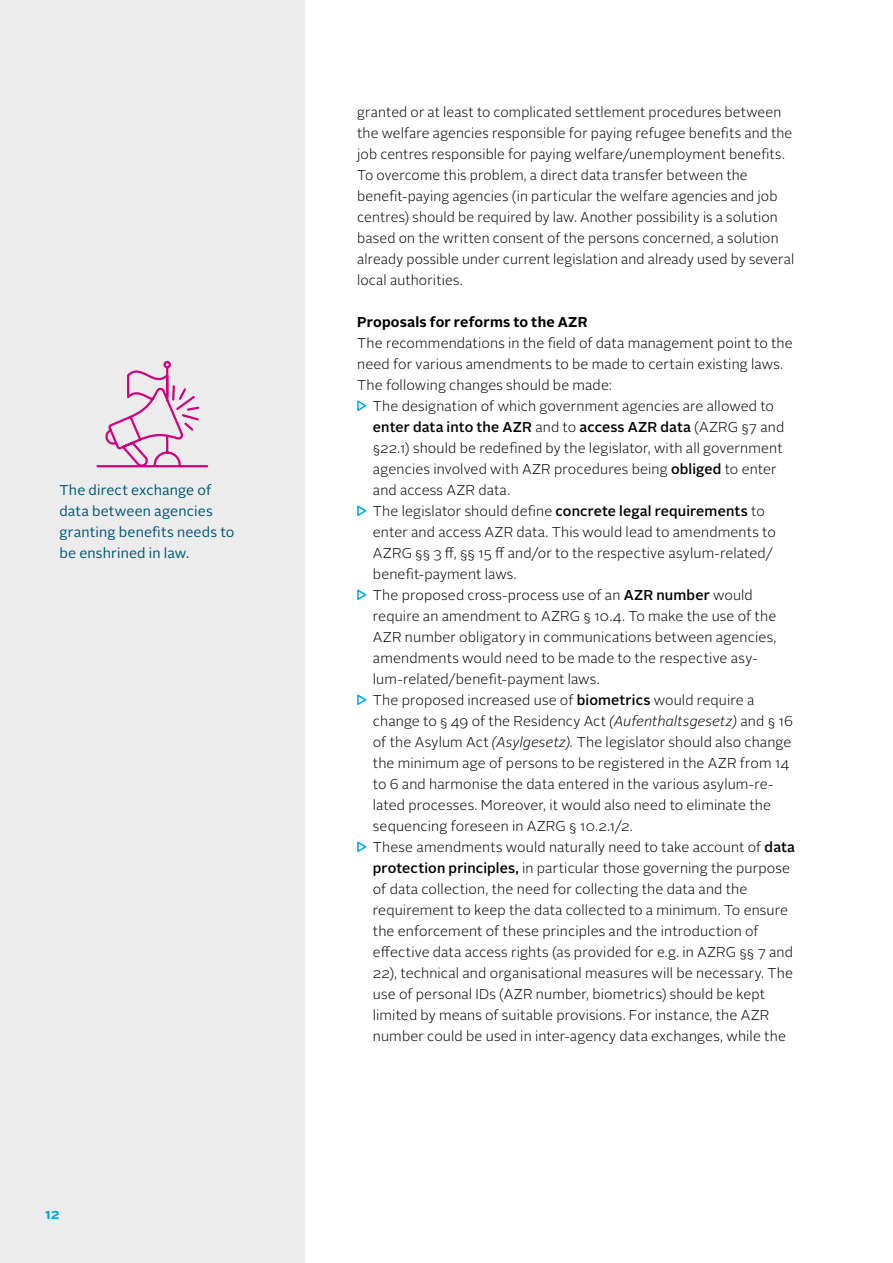
<style>
.page{position:relative;width:893px;height:1263px;background:#fff}
.page>*{position:absolute;margin:0;border:0;box-sizing:border-box;transform-origin:0 0}
.t1{font:300 14.25px/21px "Alright Sans";letter-spacing:.01em;color:#000}
.t2{font:14.25px/21px "Alright Sans";letter-spacing:.01em;color:#005675}
.t3{font:700 14.25px "Alright Sans";letter-spacing:.01em;color:#000}
.t4{font:700 14.25px "Alright Sans";color:#00a6e2}
.s1{font-weight:500}
.s2{font-style:italic}
</style>
<div class="page">
<div style="left:0;top:0;width:305px;height:1263px;background:#ececed"></div>
<svg style="left:357px;top:400px;width:10px;height:11px"></svg>
<svg style="left:357px;top:505px;width:10px;height:11px"></svg>
<svg style="left:357px;top:589px;width:10px;height:11px"></svg>
<svg style="left:357px;top:694px;width:10px;height:11px"></svg>
<svg style="left:357px;top:841px;width:10px;height:11px"></svg>
<svg style="left:106px;top:360px;width:95px;height:108px"></svg>
<hr style="left:98px;top:465px;width:109px;height:2px;background:#cf007e">
<p class="t2" style="left:60px;top:480px;width:176px">The direct exchange of data between agencies granting benefits needs to be enshrined in law.</p>
<p class="t4" style="left:45px;top:1204px;width:16px">12</p>
<p class="t1" style="left:357px;top:102px;width:438px">granted or at least to complicated settlement procedures between the welfare agencies responsible for paying refugee benefits and the job centres responsible for paying welfare/unemployment benefits.<br>To overcome this problem, a direct data transfer between the benefit-paying agencies (in particular the welfare agencies and job centres) should be required by law. Another possibility is a solution based on the written consent of the persons concerned, a solution already possible under current legislation and already used by several local authorities.</p>
<p class="t3" style="left:357px;top:312px;width:232px">Proposals for reforms to the AZR</p>
<p class="t1" style="left:357px;top:333px;width:437px">The recommendations in the field of data management point to the need for various amendments to be made to certain existing laws.<br>The following changes should be made:</p>
<p class="t1" style="left:373px;top:396px;width:424px">The designation of which government agencies are allowed to <span class="s1">enter data into the AZR</span> and to <span class="s1">access AZR data</span> (AZRG §7 and §22.1) should be redefined by the legislator, with all government agencies involved with AZR procedures being <span class="s1">obliged</span> to enter and access AZR data.<br>The legislator should define <span class="s1">concrete legal requirements</span> to enter and access AZR data. This would lead to amendments to AZRG §§ 3 ff, §§ 15 ff and/or to the respective asylum-related/ benefit-payment laws.<br>The proposed cross-process use of an <span class="s1">AZR number</span> would require an amendment to AZRG § 10.4. To make the use of the AZR number obligatory in communications between agencies, amendments would need to be made to the respective asy&shy;lum-related/benefit-payment laws.<br>The proposed increased use of <span class="s1">biometrics</span> would require a change to § 49 of the Residency Act <span class="s2">(Aufenthaltsgesetz)</span> and § 16 of the Asylum Act <span class="s2">(Asylgesetz).</span> The legislator should also change the minimum age of persons to be registered in the AZR from 14 to 6 and harmonise the data entered in the various asylum-re&shy;lated processes. Moreover, it would also need to eliminate the sequencing foreseen in AZRG § 10.2.1/2.<br>These amendments would naturally need to take account of <span class="s1">data protection principles,</span> in particular those governing the purpose of data collection, the need for collecting the data and the requirement to keep the data collected to a minimum. To ensure the enforcement of these principles and the introduction of effective data access rights (as provided for e.g. in AZRG §§ 7 and 22), technical and organisational measures will be necessary. The use of personal IDs (AZR number, biometrics) should be kept limited by means of suitable provisions. For instance, the AZR number could be used in inter-agency data exchanges, while the</p>
</div>
